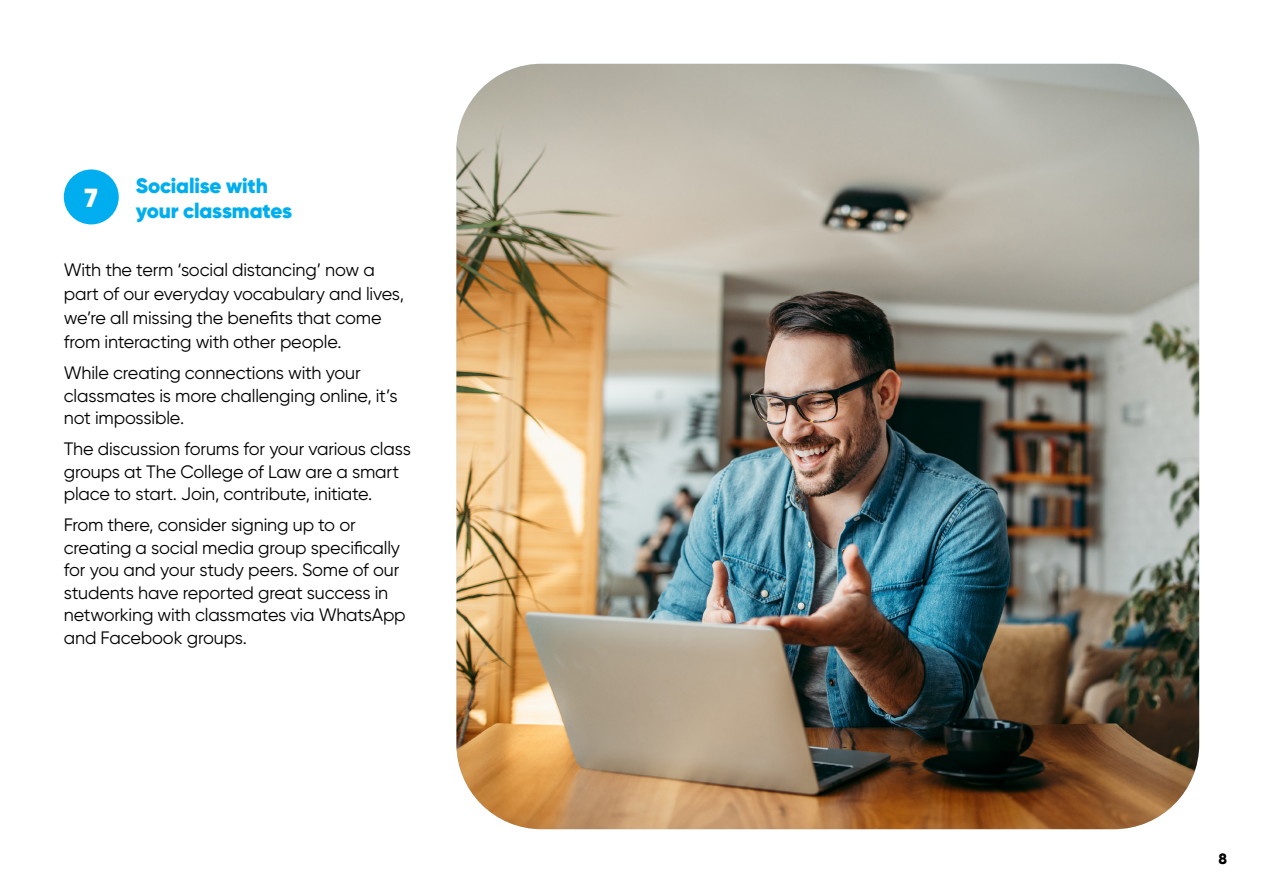
<style>
.page{position:relative;width:1263px;height:893px;background:#fff}
.page>*{position:absolute;margin:0;border:0;box-sizing:border-box;transform-origin:0 0}
.t1{font:900 26.25px "Gilroy";color:#fff}
.t2{font:900 21px/25.2px "Gilroy";letter-spacing:-.01em;color:#00aeef}
.t3{font:18px/22.5px "Gilroy";letter-spacing:-.01em;color:#000}
.t4{font:800 15px "Gilroy";color:#000}
</style>
<div class="page">
<img style="left:456px;top:64px;width:743px;height:765px">
<div style="left:64px;top:169px;width:55px;height:55px;background:#00aeef;border-radius:50%"></div>
<h1 class="t1" style="left:85px;top:182px;width:14px">7</h1>
<p class="t2" style="left:136px;top:173px;width:158px">Socialise with your classmates</p>
<p class="t3" style="left:64px;top:258px;width:342px;line-height:24px">With the term ‘social distancing’ now a part of our everyday vocabulary and lives, we’re all missing the benefits that come from interacting with other people.</p>
<p class="t3" style="left:64px;top:362px;width:335px">While creating connections with your classmates is more challenging online, it’s not impossible.</p>
<p class="t3" style="left:64px;top:438px;width:349px">The discussion forums for your various class groups at The College of Law are a smart place to start. Join, contribute, initiate.</p>
<p class="t3" style="left:64px;top:514px;width:343px">From there, consider signing up to or creating a social media group specifically for you and your study peers. Some of our students have reported great success in networking with classmates via WhatsApp and Facebook groups.</p>
<p class="t4" style="left:1218px;top:849px;width:10px">8</p>
</div>
